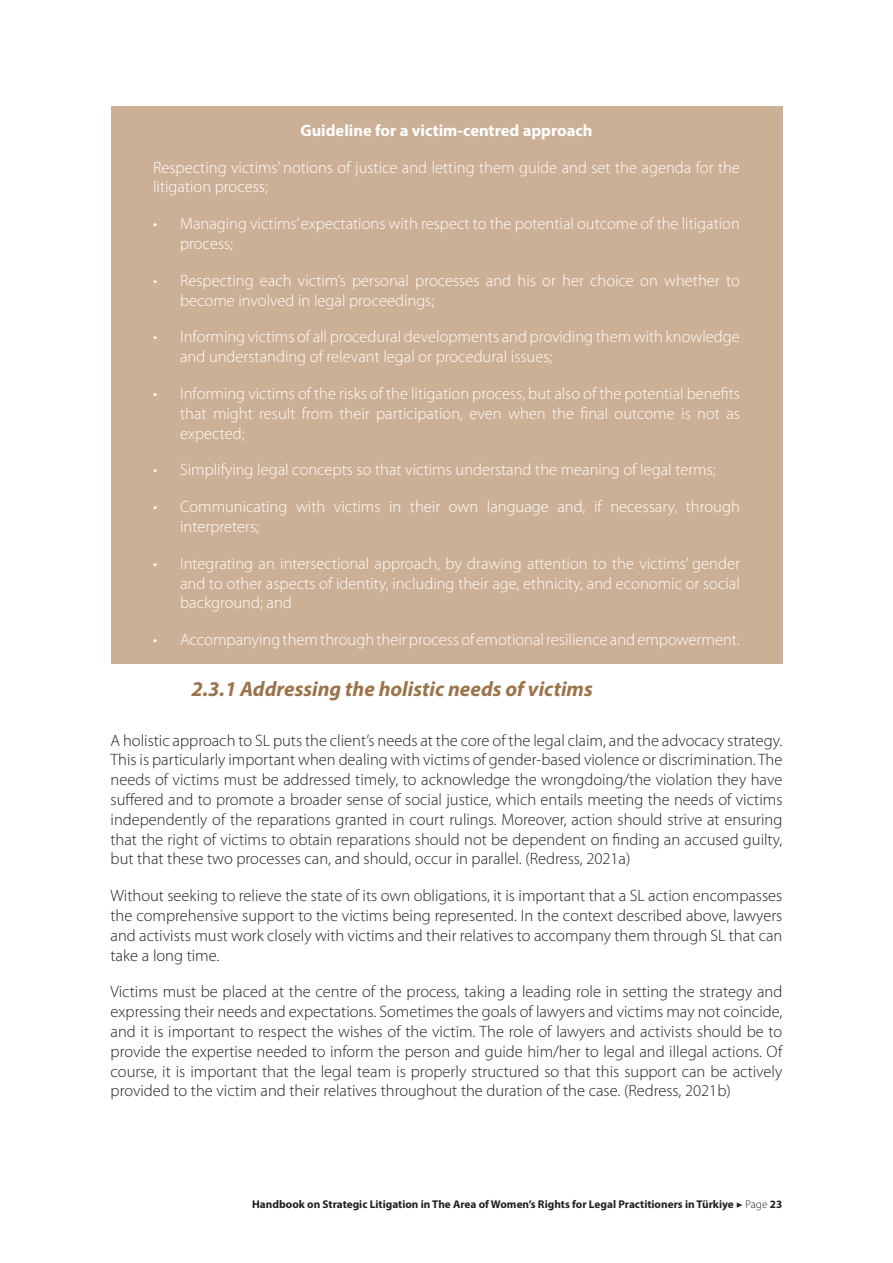
<style>
.page{position:relative;width:893px;height:1263px;background:#fff}
.page>*{position:absolute;margin:0;border:0;box-sizing:border-box;transform-origin:0 0}
.t1{font:italic 700 21px "Myriad Pro";color:#9b744a}
.t2{font:300 16.5px/19.8px "Myriad Pro";color:#231f20;text-align:justify}
.t3{font:300 16.5px/19.8px "Myriad Pro";color:#fff}
.t4{font:700 16.5px "Myriad Pro";color:#fff}
.t5{font:700 11.25px "Myriad Pro";color:#231f20}
.s1{font-family:"Minion Pro";font-weight:400}
.s2{font-weight:300}
</style>
<div class="page">
<div style="left:111px;top:106px;width:671px;height:557px;background:#ccb095"></div>
<p class="t4" style="left:300px;top:119px;width:294px">Guideline for a victim-centred approach</p>
<p class="t3" style="left:153px;top:157px;width:588px">Respecting victims’ notions of justice and letting them guide and set the agenda for the litigation process;</p>
<p class="t3" style="left:180px;top:214px;width:561px;text-indent:-27px">• Managing victims’ expectations with respect to the potential outcome of the litigation process;</p>
<p class="t3" style="left:180px;top:270px;width:561px;text-indent:-27px">• Respecting each victim’s personal processes and his or her choice on whether to become involved in legal proceedings;</p>
<p class="t3" style="left:180px;top:327px;width:561px;text-indent:-27px">• Informing victims of all procedural developments and providing them with knowledge and understanding of relevant legal or procedural issues;</p>
<p class="t3" style="left:180px;top:383px;width:561px;text-align:justify;text-indent:-27px">• Informing victims of the risks of the litigation process, but also of the potential benefits that might result from their participation, even when the final outcome is not as expected;</p>
<p class="t3" style="left:153px;top:460px;width:564px">• Simplifying legal concepts so that victims understand the meaning of legal terms;</p>
<p class="t3" style="left:180px;top:497px;width:561px;text-indent:-27px">• Communicating with victims in their own language and, if necessary, through interpreters;</p>
<p class="t3" style="left:180px;top:553px;width:561px;text-align:justify;text-indent:-27px">• Integrating an intersectional approach, by drawing attention to the victims’ gender and to other aspects of identity, including their age, ethnicity, and economic or social background; and</p>
<p class="t3" style="left:153px;top:630px;width:588px">• Accompanying them through their process of emotional resilience and empowerment.</p>
<p class="t1" style="left:191px;top:675px;width:403px">2.3.1 Addressing the holistic needs of victims</p>
<p class="t2" style="left:111px;top:730px;width:673px">A holistic approach to SL puts the client’s needs at the core of the legal claim, and the advocacy strategy.<br>This is particularly important when dealing with victims of gender-based violence or discrimination. The needs of victims must be addressed timely, to acknowledge the wrongdoing/the violation they have suffered and to promote a broader sense of social justice, which entails meeting the needs of victims independently of the reparations granted in court rulings. Moreover, action should strive at ensuring that the right of victims to obtain reparations should not be dependent on finding an accused guilty, but that these two processes can, and should, occur in parallel. (Redress, 2021a)</p>
<p class="t2" style="left:111px;top:886px;width:673px">Without seeking to relieve the state of its own obligations, it is important that a SL action encompasses the comprehensive support to the victims being represented. In the context described above, lawyers and activists must work closely with victims and their relatives to accompany them through SL that can take a long time.</p>
<p class="t2" style="left:111px;top:982px;width:673px">Victims must be placed at the centre of the process, taking a leading role in setting the strategy and expressing their needs and expectations. Sometimes the goals of lawyers and victims may not coincide, and it is important to respect the wishes of the victim. The role of lawyers and activists should be to provide the expertise needed to inform the person and guide him/her to legal and illegal actions. Of course, it is important that the legal team is properly structured so that this support can be actively provided to the victim and their relatives throughout the duration of the case. (Redress, 2021b)</p>
<p class="t5" style="left:252px;top:1196px;width:532px">Handbook on Strategic Litigation in The Area of Women’s Rights for Legal Practitioners in Türkiye <span class="s1">▶</span> <span class="s2">Page</span> 23</p>
</div>
